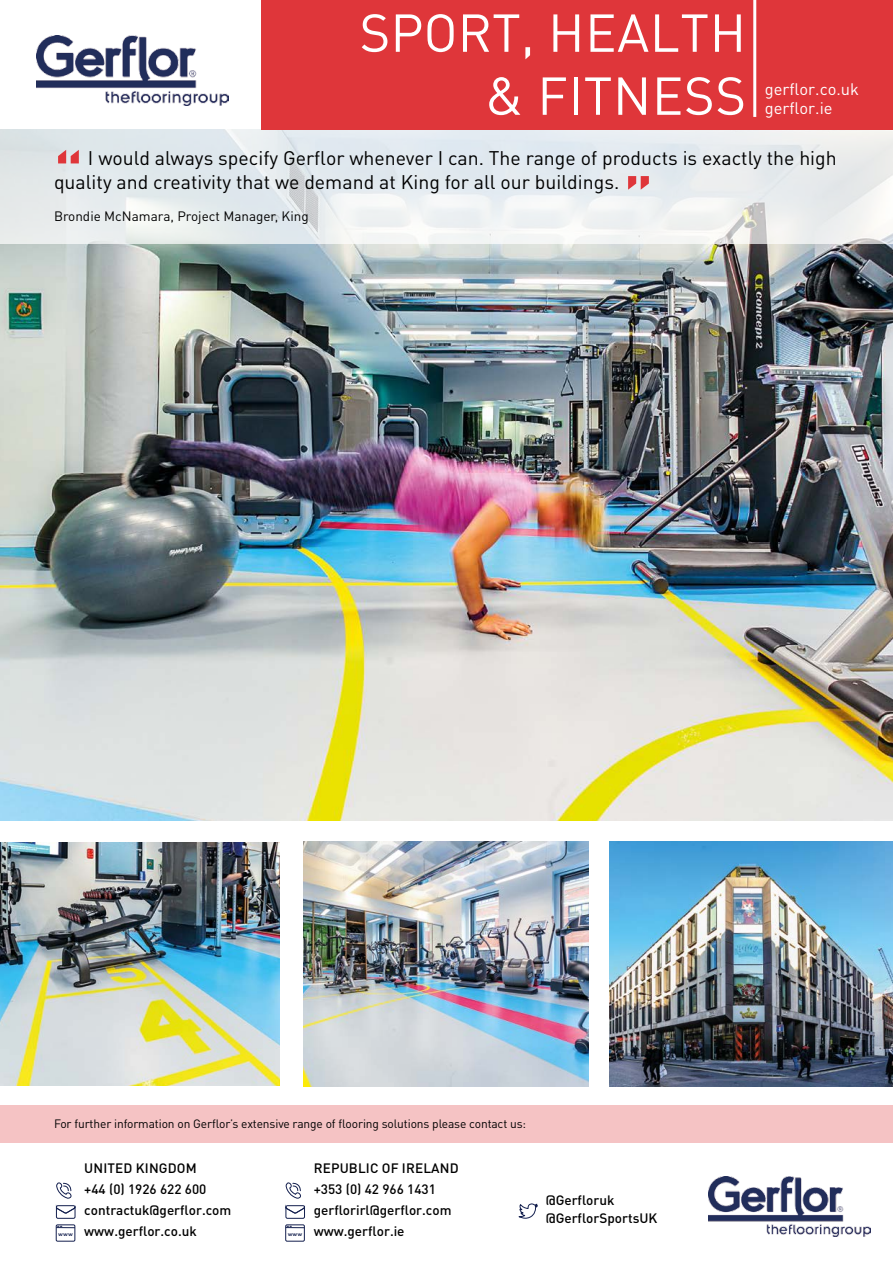
<style>
.page{position:relative;width:893px;height:1263px;background:#fff}
.page>*{position:absolute;margin:0;border:0;box-sizing:border-box;transform-origin:0 0}
.t1{font:700 60px "DIN Pro";color:#df363a}
.t2{font:52.5px/63px "DIN Pro";letter-spacing:.01em;color:#fff;text-align:right}
.t3{font:19.5px/23.4px "DIN Pro";color:#000}
.t4{font:16.5px/19.8px "DIN Pro";color:#fff}
.t5{font:500 13.5px/21px "DIN Pro";color:#000}
.t6{font:13.5px "DIN Pro";color:#000}
.t7{font:12px "DIN Pro";letter-spacing:-.01em;color:#000}
.t8{font:700 5.55px "Nexa";letter-spacing:-.025em;color:#131f4e}
</style>
<div class="page">
<img style="left:708px;top:1177px;width:162px;height:59px">
<img style="left:0;top:244px;width:893px;height:577px">
<img style="left:0;top:843px;width:279px;height:242px">
<img style="left:304px;top:842px;width:284px;height:244px">
<div style="left:56px;top:1224px;width:19px;height:17px;border:1px solid #131f4e"></div>
<svg style="left:56px;top:1226px;width:19px;height:2px"></svg>
<div style="left:285px;top:1224px;width:20px;height:17px;border:1px solid #131f4e"></div>
<svg style="left:286px;top:1226px;width:18px;height:2px"></svg>
<svg style="left:518px;top:1203px;width:20px;height:16px"></svg>
<div style="left:54px;top:1201px;width:25px;height:20px;background:linear-gradient(to bottom,#fff,#fff)"></div>
<svg style="left:56px;top:1182px;width:20px;height:37px"></svg>
<svg style="left:285px;top:1182px;width:20px;height:37px"></svg>
<img style="left:609px;top:842px;width:284px;height:244px">
<svg style="left:0;top:129px;width:893px;height:115px;fill:#e6ebef"></svg>
<div style="left:0;top:1105px;width:893px;height:37px;background:#f5c3c4"></div>
<img style="left:37px;top:35px;width:192px;height:71px">
<div style="left:261px;top:0;width:632px;height:130px;background:#df363a"></div>
<hr style="left:753px;top:0;width:3px;height:117px;background:#fff">
<h2 class="t2" style="left:359px;top:-1px;width:388px">SPORT, HEALTH &amp; FITNESS</h2>
<p class="t4" style="left:765px;top:78px;width:96px">gerflor.co.uk gerflor.ie</p>
<h1 class="t1" style="left:54px;top:136px;width:30px">“</h1>
<h3 class="t3" style="left:54px;top:146px;width:784px;text-indent:34px">I would always specify Gerflor whenever I can. The range of products is exactly the high quality and creativity that we demand at King for all our buildings.</h3>
<h1 class="t1" style="left:624px;top:156px;width:30px">”</h1>
<p class="t6" style="left:54px;top:207px;width:256px">Brondie McNamara, Project Manager, King</p>
<p class="t7" style="left:54px;top:1116px;width:474px">For further information on Gerflor’s extensive range of flooring solutions please contact us:</p>
<p class="t5" style="left:84px;top:1157px;width:149px">UNITED KINGDOM<br>+44 (0) 1926 622 600 contractuk@gerflor.com www.gerflor.co.uk</p>
<p class="t5" style="left:314px;top:1157px;width:146px">REPUBLIC OF IRELAND +353 (0) 42 966 1431 gerflorirl@gerflor.com www.gerflor.ie</p>
<p class="t8" style="left:58px;top:1230px;width:16px">www</p>
<p class="t8" style="left:288px;top:1230px;width:16px">www</p>
<p class="t5" style="left:546px;top:1191px;width:113px;line-height:18px">@Gerfloruk @GerflorSportsUK</p>
</div>
